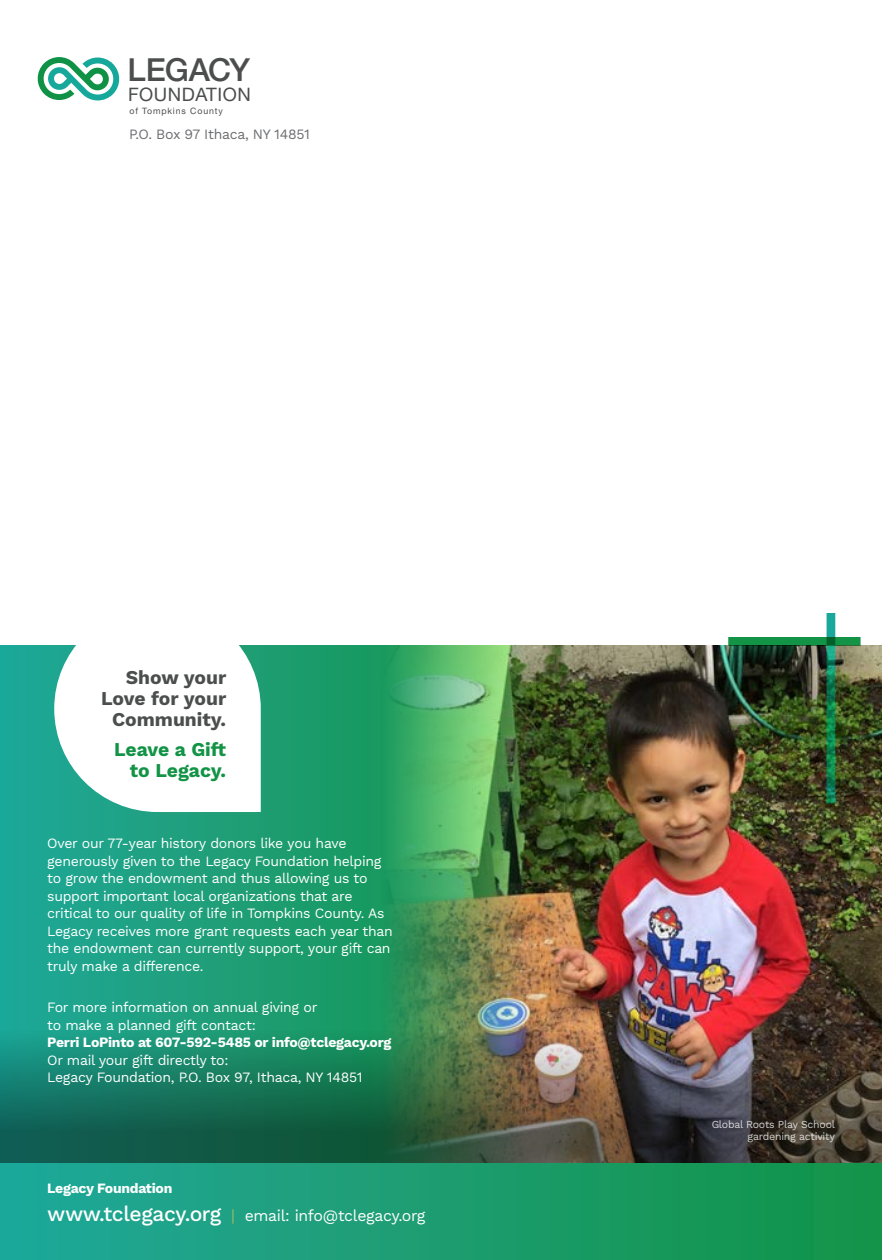
<style>
.page{position:relative;width:882px;height:1260px;background:#fff}
.page>*{position:absolute;margin:0;border:0;box-sizing:border-box;transform-origin:0 0}
.t1{font:500 31.85px "Helvetica Neue LT Std";letter-spacing:-.03em;color:#4c4d4d}
.t2{font:700 19.25px/21px "Work Sans";color:#4c4e4e;text-align:right}
.t3{font:700 19.25px "Work Sans";color:#129346}
.t4{font:18.55px "Helvetica Neue LT Std";letter-spacing:.025em;color:#4c4d4d}
.t5{font:15.75px "Work Sans";letter-spacing:-.02em;color:#fff}
.t6{font:14px/17.5px "Work Sans";letter-spacing:-.02em;color:#fff}
.t7{font:700 14px "Work Sans";letter-spacing:-.02em;color:#fff}
.t8{font:14px "Work Sans";letter-spacing:-.02em;color:#6c6d70}
.t9{font:10.5px/12.2px "Work Sans";letter-spacing:-.02em;color:#fff;text-align:right}
.t10{font:8.75px "Helvetica Neue LT Std";letter-spacing:.1em;color:#4c4d4d}
.s1{font-weight:500;font-size:21px}
.s2{color:#9cbc60}
</style>
<div class="page">
<img style="left:575px;top:646px;width:307px;height:375px">
<img style="left:0;top:646px;width:575px;height:375px">
<img style="left:0;top:1021px;width:882px;height:142px">
<svg style="left:37px;top:57px;width:83px;height:43px"></svg>
<svg style="left:54px;top:645px;width:207px;height:167px"></svg>
<div style="left:0;top:1163px;width:882px;height:97px;background:linear-gradient(to right,#21a79b,#149247)"></div>
<svg style="left:827px;top:613px;width:8px;height:190px"></svg>
<div style="left:728px;top:637px;width:133px;height:9px;background:#129346"></div>
<p class="t1" style="left:127px;top:51px;width:124px">LEGACY</p>
<p class="t4" style="left:128px;top:83px;width:124px">FOUNDATION</p>
<p class="t10" style="left:129px;top:106px;width:95px">of Tompkins County</p>
<p class="t8" style="left:129px;top:126px;width:182px">P.O. Box 97 Ithaca, NY 14851</p>
<p class="t2" style="left:101px;top:668px;width:127px">Show your<br>Love for your<br>Community.</p>
<p class="t3" style="left:114px;top:738px;width:113px">Leave a Gift</p>
<p class="t3" style="left:130px;top:759px;width:98px">to Legacy.</p>
<p class="t6" style="left:47px;top:835px;width:347px">Over our 77-year history donors like you have generously given to the Legacy Foundation helping to grow the endowment and thus allowing us to support important local organizations that are critical to our quality of life in Tompkins County. As Legacy receives more grant requests each year than the endowment can currently support, your gift can truly make a difference.</p>
<p class="t6" style="left:47px;top:999px;width:272px">For more information on annual giving or</p>
<p class="t6" style="left:47px;top:1017px;width:210px">to make a planned gift contact:</p>
<p class="t7" style="left:47px;top:1034px;width:346px">Perri LoPinto at 607-592-5485 or info@tclegacy.org</p>
<p class="t6" style="left:47px;top:1052px;width:183px">Or mail your gift directly to:</p>
<p class="t6" style="left:47px;top:1069px;width:317px">Legacy Foundation, P.O. Box 97, Ithaca, NY 14851</p>
<p class="t7" style="left:47px;top:1180px;width:127px">Legacy Foundation</p>
<p class="t5" style="left:47px;top:1206px;width:380px"><span class="s1">www.tclegacy.org</span> <span class="s2">|</span> email: info@tclegacy.org</p>
<p class="t9" style="left:711px;top:1119px;width:125px">Global Roots Play School gardening activity</p>
</div>
